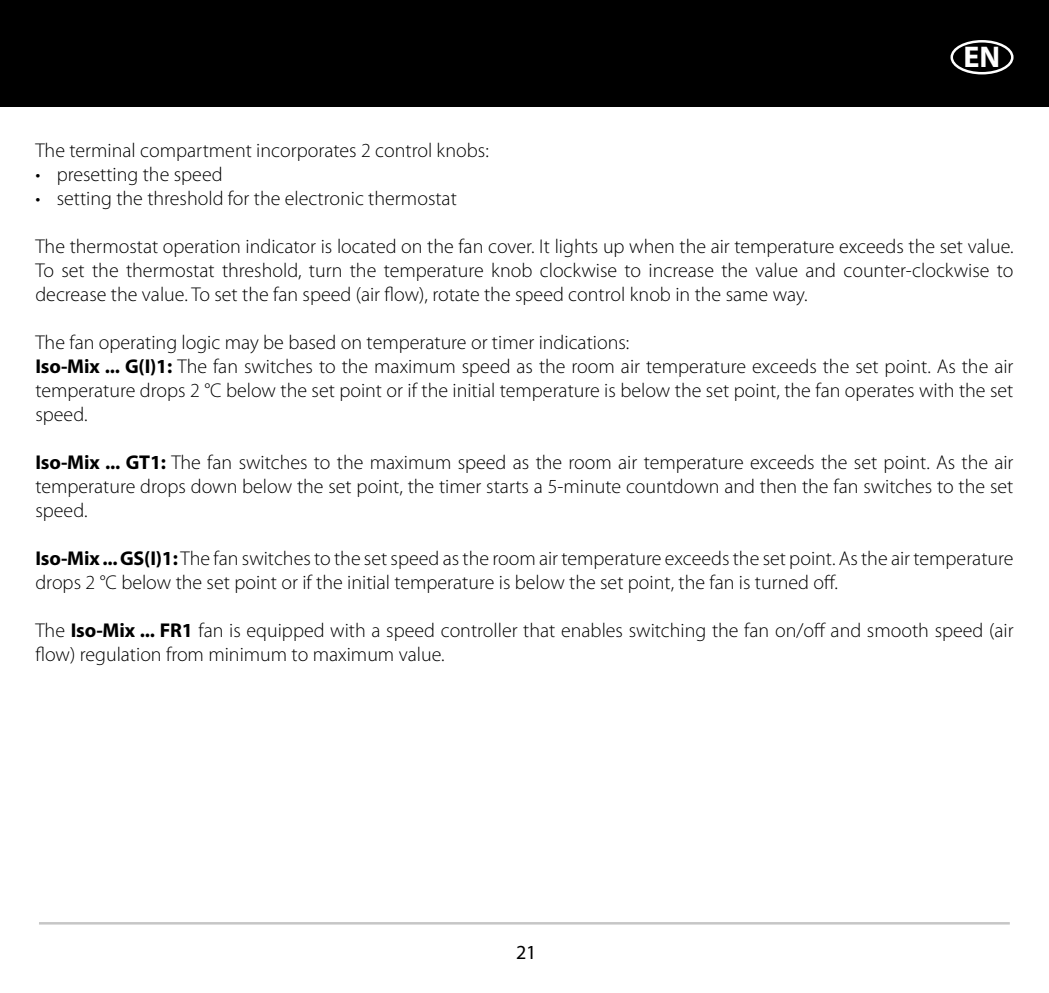
<style>
.page{position:relative;width:1049px;height:993px;background:#fff}
.page>*{position:absolute;margin:0;border:0;box-sizing:border-box;transform-origin:0 0}
.t1{font:700 30px "Myriad Pro";color:#fff}
.t2{font:300 20px/24px "Myriad Pro";color:#000}
.t3{font:20px "Myriad Pro";color:#000}
.s1{font-weight:700}
</style>
<div class="page">
<div style="left:0;top:0;width:1049px;height:106px;background:#000"></div>
<hr style="left:39px;top:921px;width:971px;height:3px;background:#c6c6c6">
<div style="left:950px;top:40px;width:63px;height:34px;border:2px solid #fff;border-radius:50%"></div>
<h1 class="t1" style="left:963px;top:37px;width:38px">EN</h1>
<p class="t2" style="left:35px;top:138px;width:455px">The terminal compartment incorporates 2 control knobs:</p>
<p class="t2" style="left:35px;top:162px;width:189px">• presetting the speed</p>
<p class="t2" style="left:35px;top:186px;width:423px">• setting the threshold for the electronic thermostat</p>
<p class="t2" style="left:35px;top:234px;width:980px;text-align:justify">The thermostat operation indicator is located on the fan cover. It lights up when the air temperature exceeds the set value.<br>To set the thermostat threshold, turn the temperature knob clockwise to increase the value and counter-clockwise to decrease the value. To set the fan speed (air flow), rotate the speed control knob in the same way.</p>
<p class="t2" style="left:35px;top:330px;width:979px">The fan operating logic may be based on temperature or timer indications:<br><span class="s1">Iso-Mix ... G(I)1:</span> The fan switches to the maximum speed as the room air temperature exceeds the set point. As the air temperature drops 2 °C below the set point or if the initial temperature is below the set point, the fan operates with the set speed.</p>
<p class="t2" style="left:35px;top:450px;width:979px;text-align:justify"><span class="s1">Iso-Mix ... GT1:</span> The fan switches to the maximum speed as the room air temperature exceeds the set point. As the air temperature drops down below the set point, the timer starts a 5-minute countdown and then the fan switches to the set speed.</p>
<p class="t2" style="left:35px;top:546px;width:979px"><span class="s1">Iso-Mix ... GS(I)1:</span> The fan switches to the set speed as the room air temperature exceeds the set point. As the air temperature drops 2 °C below the set point or if the initial temperature is below the set point, the fan is turned off.</p>
<p class="t2" style="left:35px;top:618px;width:979px">The <span class="s1">Iso-Mix ... FR1</span> fan is equipped with a speed controller that enables switching the fan on/off and smooth speed (air flow) regulation from minimum to maximum value.</p>
<p class="t3" style="left:516px;top:939px;width:22px">21</p>
</div>
